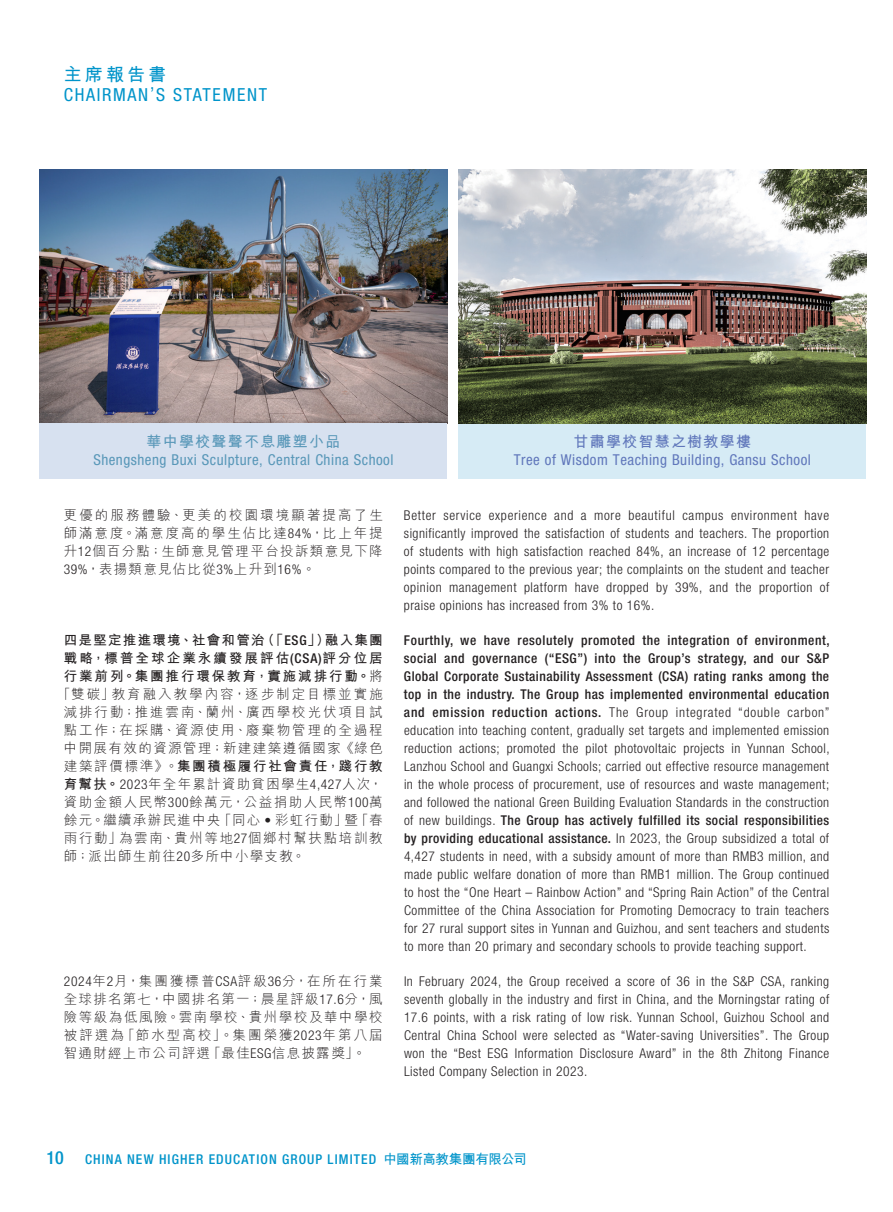
<style>
.page{position:relative;width:893px;height:1212px;background:#fff}
.page>*{position:absolute;margin:0;border:0;box-sizing:border-box;transform-origin:0 0}
.t1{font:condensed 18px "Helvetica Neue LT Std";letter-spacing:.095em;color:#0094ca}
.t2{font:700 18px "M Hei HK";letter-spacing:.175em;color:#0094ca}
.t3{font:condensed 15px "Helvetica Neue LT Std";letter-spacing:.035em;color:#5897b8}
.t4{font:condensed 15px "Helvetica Neue LT Std";letter-spacing:.035em;color:#6077bb}
.t5{font:700 15px "M Hei HK";letter-spacing:.085em;color:#5897b8}
.t6{font:700 15px "M Hei HK";letter-spacing:.085em;color:#6077bb}
.t7{font:300 condensed 13.5px/18px "Helvetica Neue LT Std";letter-spacing:.035em;color:#231f20;text-align:justify}
.t8{font:300 13.5px/18px "M Hei HK";letter-spacing:.11em;color:#231f20;text-align:justify}
.t9{font:700 13.5px "M Hei HK";letter-spacing:.14em;color:#231f20}
.t10{font:500 condensed 13.5px "Helvetica Neue LT Std";letter-spacing:.08em;color:#0094ca}
.t11{font:300 13.5px "M Hei HK";letter-spacing:.14em;color:#231f20}
.t12{font:700 13.5px "M Hei HK";letter-spacing:.095em;color:#231f20}
.t13{font:300 13.5px "M Hei HK";letter-spacing:.15em;color:#231f20}
.s1{font-family:"Helvetica Neue LT Std";font-stretch:condensed}
.s2{font-family:"Helvetica Neue LT Std";font-weight:500;font-stretch:condensed}
.s3{font-weight:300}
.s4{font-weight:700}
.s5{font-weight:500}
.s6{font-size:18px}
.s7{font-family:"M Hei HK";font-weight:700;font-stretch:normal}
</style>
<div class="page">
<div style="left:459px;top:423px;width:407px;height:55px;background:#d6ebf5"></div>
<img style="left:40px;top:169px;width:407px;height:254px">
<img style="left:459px;top:169px;width:407px;height:255px">
<div style="left:40px;top:423px;width:407px;height:55px;background:#d7e1f0"></div>
<h1 class="t2" style="left:64px;top:61px;width:104px">主席報告書</h1>
<h1 class="t1" style="left:64px;top:84px;width:205px">CHAIRMAN’S STATEMENT</h1>
<p class="t5" style="left:146px;top:430px;width:195px">華中學校聲聲不息雕塑小品</p>
<p class="t3" style="left:93px;top:451px;width:302px">Shengsheng Buxi Sculpture, Central China School</p>
<p class="t6" style="left:573px;top:430px;width:179px">甘肅學校智慧之樹教學樓</p>
<p class="t4" style="left:514px;top:451px;width:299px">Tree of Wisdom Teaching Building, Gansu School</p>
<p class="t8" style="left:64px;top:506px;width:320px">更優的服務體驗、更美的校園環境顯著提高了生師滿意度。滿意度高的學生佔比達<span class="s1">84%</span>，比上年提升<span class="s1">12</span>個百分點；生師意見管理平台投訴類意見下降<span class="s1">39%</span>，表揚類意見佔比從<span class="s1">3%</span>上升到<span class="s1">16%</span>。</p>
<p class="t12" style="left:64px;top:630px;width:320px">四是堅定推進環境、社會和管治（「<span class="s2">ESG</span>」）融入集團</p>
<p class="t9" style="left:64px;top:648px;width:320px">戰略，標普全球企業永續發展評估<span class="s2">(CSA)</span>評分位居</p>
<p class="t9" style="left:64px;top:666px;width:320px">行業前列。集團推行環保教育，實施減排行動。<span class="s3">將</span></p>
<p class="t13" style="left:57px;top:685px;width:327px">「雙碳」教育融入教學內容，逐步制定目標並實施</p>
<p class="t11" style="left:64px;top:703px;width:320px">減排行動；推進雲南、蘭州、廣西學校光伏項目試</p>
<p class="t11" style="left:64px;top:721px;width:320px">點工作；在採購、資源使用、廢棄物管理的全過程</p>
<p class="t8" style="left:64px;top:739px;width:320px">中開展有效的資源管理；新建建築遵循國家《綠色</p>
<p class="t9" style="left:64px;top:756px;width:320px"><span class="s3">建築評價標準》。</span>集團積極履行社會責任，踐行教</p>
<p class="t8" style="left:64px;top:775px;width:320px"><span class="s4">育幫扶。</span><span class="s1">2023</span>年全年累計資助貧困學生<span class="s1">4,427</span>人次，</p>
<p class="t8" style="left:64px;top:793px;width:320px">資助金額人民幣<span class="s1">300</span>餘萬元，公益捐助人民幣<span class="s1">100</span>萬</p>
<p class="t8" style="left:64px;top:811px;width:320px">餘元。繼續承辦民進中央「同心 <span class="s1">•</span> 彩虹行動」暨「春</p>
<p class="t8" style="left:64px;top:829px;width:320px">雨行動」為雲南、貴州等地<span class="s1">27</span>個鄉村幫扶點培訓教</p>
<p class="t8" style="left:64px;top:847px;width:243px">師；派出師生前往<span class="s1">20</span>多所中小學支教。</p>
<p class="t8" style="left:64px;top:972px;width:320px"><span class="s1">2024</span>年<span class="s1">2</span>月，集團獲標普<span class="s1">CSA</span>評級<span class="s1">36</span>分，在所在行業全球排名第七，中國排名第一；晨星評級<span class="s1">17.6</span>分，風險等級為低風險。雲南學校、貴州學校及華中學校被評選為「節水型高校」。集團榮獲<span class="s1">2023</span>年第八屆智通財經上市公司評選「最佳<span class="s1">ESG</span>信息披露獎」。</p>
<p class="t7" style="left:404px;top:506px;width:427px">Better service experience and a more beautiful campus environment have significantly improved the satisfaction of students and teachers. The proportion of students with high satisfaction reached 84%, an increase of 12 percentage points compared to the previous year; the complaints on the student and teacher opinion management platform have dropped by 39%, and the proportion of praise opinions has increased from 3% to 16%.</p>
<p class="t7" style="left:404px;top:631px;width:427px"><span class="s5">Fourthly, we have resolutely promoted the integration of environment, social and governance (“ESG”) into the Group’s strategy, and our S&amp;P Global Corporate Sustainability Assessment (CSA) rating ranks among the top in the industry. The Group has implemented environmental education and emission reduction actions.</span> The Group integrated “double carbon” education into teaching content, gradually set targets and implemented emission reduction actions; promoted the pilot photovoltaic projects in Yunnan School, Lanzhou School and Guangxi Schools; carried out effective resource management in the whole process of procurement, use of resources and waste management; and followed the national Green Building Evaluation Standards in the construction of new buildings. <span class="s5">The Group has actively fulfilled its social responsibilities by providing educational assistance.</span> In 2023, the Group subsidized a total of 4,427 students in need, with a subsidy amount of more than RMB3 million, and made public welfare donation of more than RMB1 million. The Group continued to host the “One Heart – Rainbow Action” and “Spring Rain Action” of the Central Committee of the China Association for Promoting Democracy to train teachers for 27 rural support sites in Yunnan and Guizhou, and sent teachers and students to more than 20 primary and secondary schools to provide teaching support.</p>
<p class="t7" style="left:404px;top:972px;width:427px">In February 2024, the Group received a score of 36 in the S&amp;P CSA, ranking seventh globally in the industry and first in China, and the Morningstar rating of 17.6 points, with a risk rating of low risk. Yunnan School, Guizhou School and Central China School were selected as “Water-saving Universities”. The Group won the “Best ESG Information Disclosure Award” in the 8th Zhitong Finance Listed Company Selection in 2023.</p>
<p class="t10" style="left:47px;top:1151px;width:482px"><span class="s6">10</span> CHINA NEW HIGHER EDUCATION GROUP LIMITED <span class="s7">中國新高教集團有限公司</span></p>
</div>
